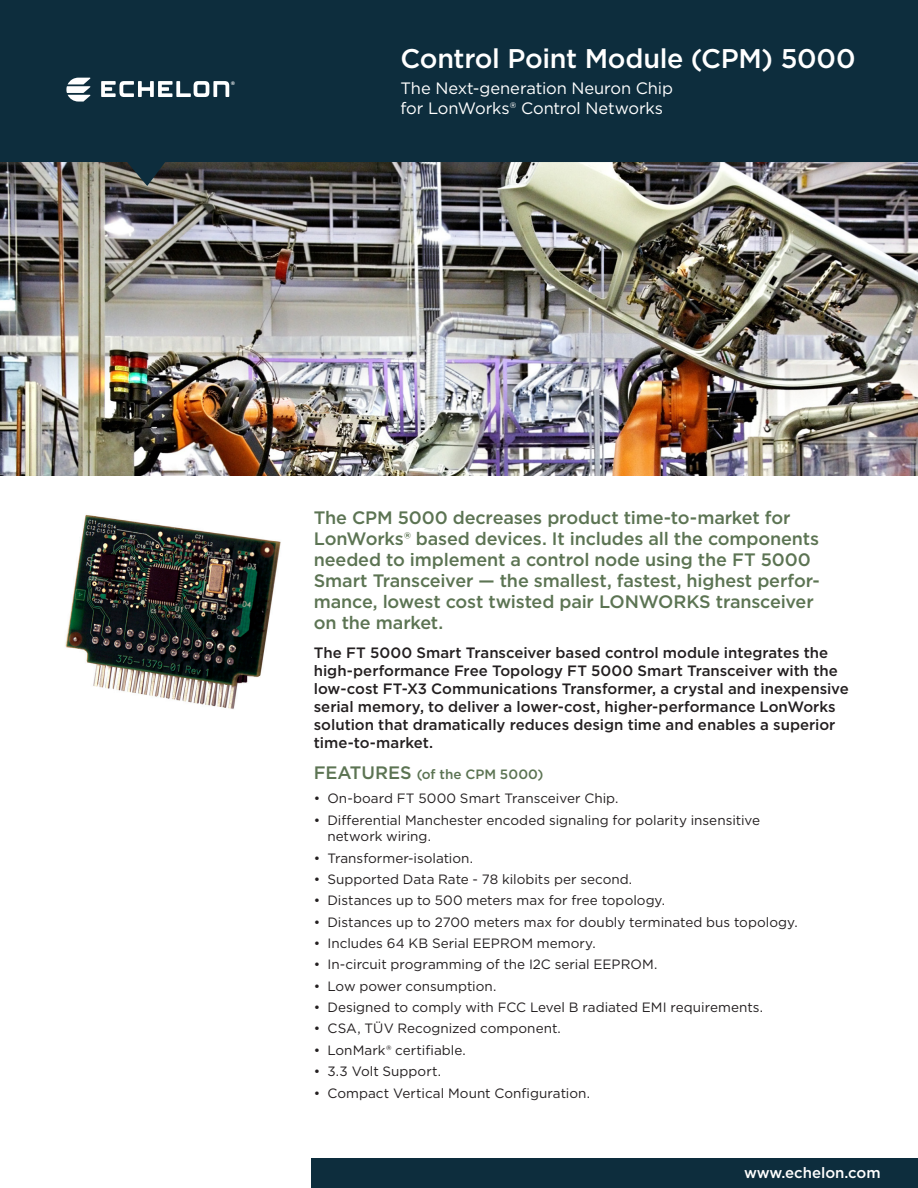
<style>
.page{position:relative;width:918px;height:1188px;background:#fff}
.page>*{position:absolute;margin:0;border:0;box-sizing:border-box;transform-origin:0 0}
.t1{font:500 27px "Gotham";letter-spacing:-.015em;color:#fff}
.Feature{font:500 18px/21px "Gotham";letter-spacing:-.01em;color:#5c7453}
.Header_subhead{font:16.5px/19.5px "Gotham";letter-spacing:-.01em;color:#fff}
.Feature_sub{font:500 15px/18px "Gotham";color:#231f20}
.Web{font:500 15px "Gotham";color:#fff}
.Number_Bullet{font:13.5px/16.5px "Gotham";color:#231f20}
.Feature-2{font:500 13.5px "Gotham";letter-spacing:.005em;color:#5c7453}
.t2{font:700 5.1px "Helvetica";color:#fff}
.s1{font-size:18px}
</style>
<div class="page">
<img style="left:0;top:186px;width:918px;height:290px">
<svg style="left:0;top:0;width:918px;height:186px;background:#1a3543"></svg>
<div style="left:312px;top:1159px;width:606px;height:29px;background:#0d2d3d"></div>
<svg style="left:101px;top:81px;width:128px;height:16px"></svg>
<svg style="left:66px;top:78px;width:24px;height:24px"></svg>
<img style="left:65px;top:514px;width:216px;height:195px">
<p class="t2" style="left:231px;top:79px;width:5px">®</p>
<p class="t1" style="left:400px;top:41px;width:457px">Control Point Module (CPM) 5000</p>
<p class="Header_subhead" style="left:400px;top:78px;width:274px">The Next-generation Neuron Chip for LonWorks® Control Networks</p>
<p class="Feature" style="left:314px;top:507px;width:507px">The CPM 5000 decreases product time-to-market for LonWorks® based devices. It includes all the components needed to implement a control node using the FT 5000<br>Smart Transceiver — the smallest, fastest, highest perfor&shy;mance, lowest cost twisted pair LONWORKS transceiver on the market.</p>
<p class="Feature_sub" style="left:314px;top:643px;width:537px">The FT 5000 Smart Transceiver based control module integrates the high-performance Free Topology FT 5000 Smart Transceiver with the low-cost FT-X3 Communications Transformer, a crystal and inexpensive serial memory, to deliver a lower-cost, higher-performance LonWorks solution that dramatically reduces design time and enables a superior time-to-market.</p>
<p class="Feature-2" style="left:314px;top:766px;width:231px"><span class="s1">FEATURES</span> (of the CPM 5000)</p>
<p class="Number_Bullet" style="left:314px;top:790px;width:306px">• On-board FT 5000 Smart Transceiver Chip.</p>
<p class="Number_Bullet" style="left:327px;top:811px;width:434px;text-indent:-14px">• Differential Manchester encoded signaling for polarity insensitive network wiring.</p>
<p class="Number_Bullet" style="left:314px;top:849px;width:161px">• Transformer-isolation.</p>
<p class="Number_Bullet" style="left:314px;top:871px;width:320px">• Supported Data Rate - 78 kilobits per second.</p>
<p class="Number_Bullet" style="left:314px;top:892px;width:353px">• Distances up to 500 meters max for free topology.</p>
<p class="Number_Bullet" style="left:314px;top:913px;width:485px">• Distances up to 2700 meters max for doubly terminated bus topology.</p>
<p class="Number_Bullet" style="left:314px;top:935px;width:284px">• Includes 64 KB Serial EEPROM memory.</p>
<p class="Number_Bullet" style="left:314px;top:956px;width:345px">• In-circuit programming of the I2C serial EEPROM.</p>
<p class="Number_Bullet" style="left:314px;top:977px;width:184px">• Low power consumption.</p>
<p class="Number_Bullet" style="left:314px;top:999px;width:451px">• Designed to comply with FCC Level B radiated EMI requirements.</p>
<p class="Number_Bullet" style="left:314px;top:1020px;width:248px">• CSA, TÜV Recognized component.</p>
<p class="Number_Bullet" style="left:314px;top:1042px;width:153px">• LonMark® certifiable.</p>
<p class="Number_Bullet" style="left:314px;top:1063px;width:129px">• 3.3 Volt Support.</p>
<p class="Number_Bullet" style="left:314px;top:1084px;width:278px">• Compact Vertical Mount Configuration.</p>
<p class="Web" style="left:744px;top:1163px;width:138px">www.echelon.com</p>
</div>
